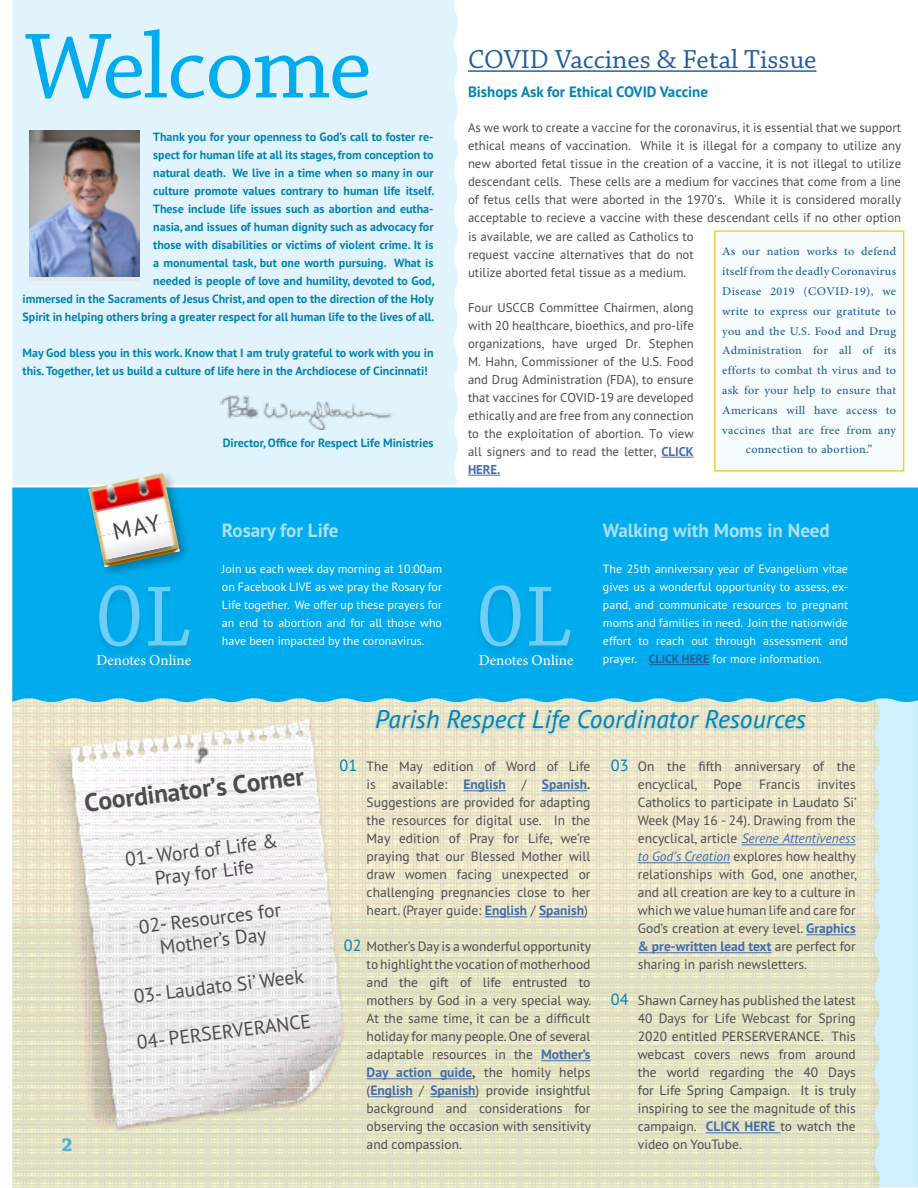
<style>
.page{position:relative;width:918px;height:1188px;background:#fff}
.page>*{position:absolute;margin:0;border:0;box-sizing:border-box;transform-origin:0 0}
.t1{font:97.5px "Chaparral Pro";letter-spacing:-.025em;color:#00aced}
.t2{font:93.15px "Chaparral Pro";color:#6ecef5}
.t3{font:27.45px "Chaparral Pro";color:#215e9e}
.t4{font:italic 25.5px "PT Sans";color:#0083b4}
.t5{font:700 25.5px "PT Sans";color:#4d4d4f}
.t6{font:700 19.8px "Chaparral Pro";color:#46b3da}
.t7{font:19.5px/22.5px "PT Sans";color:#4d4d4f;text-align:center}
.t8{font:700 19.05px "PT Sans";color:#abe0f9}
.t9{font:16.5px/19.8px "Adobe Arabic";letter-spacing:.02em;color:#215e9e;text-align:center}
.t10{font:700 15px "PT Sans";color:#0083b4}
.t11{font:15px "Minion Pro";color:#fff}
.t12{font:13.5px/18px "PT Sans";color:#4d4d4f;text-align:justify}
.t13{font:12.75px/18px "PT Sans";color:#4d4d4f;text-align:justify}
.t14{font:700 12px/18px "PT Sans";color:#0083b4;text-align:right}
.t15{font:12px/18px "PT Sans";color:#fff;text-align:justify}
.s1{font-size:90px}
.s2{font-weight:700;color:#456da9}
.s3{font-weight:700;color:#215e9e}
.s4{font-size:16.2px;color:#0083b4}
.s5{font-weight:700}
.s6{font-style:italic;color:#456da9}
</style>
<div class="page">
<div style="left:872px;top:691px;width:46px;height:497px;background:#46b3da;opacity:.4"></div>
<div style="left:874px;top:691px;width:43px;height:496px;background:#d1f0fc"></div>
<img style="left:12px;top:702px;width:868px;height:486px">
<hr style="left:742px;top:844px;width:114px;height:1px;background:#456da9">
<hr style="left:638px;top:862px;width:92px;height:1px;background:#456da9">
<hr style="left:806px;top:934px;width:50px;height:1px;background:#456da9">
<hr style="left:638px;top:952px;width:133px;height:1px;background:#456da9">
<hr style="left:706px;top:1132px;width:75px;height:1px;background:#456da9">
<div style="left:373px;top:711px;width:435px;height:27px;background:#46b3da;opacity:.4"></div>
<div style="left:12px;top:0;width:446px;height:485px;background:#e1f4fd"></div>
<div style="left:12px;top:488px;width:906px;height:214px;background:#00aced"></div>
<div style="left:29px;top:130px;width:110px;height:151px;background:#e6e7e8"></div>
<img style="left:29px;top:130px;width:110px;height:147px">
<div style="left:714px;top:230px;width:190px;height:242px;background:#f7fcfe;border:2px solid #eed138"></div>
<hr style="left:468px;top:70px;width:348px;height:2px;background:#215e9e">
<hr style="left:463px;top:790px;width:43px;height:1px;background:#456da9">
<hr style="left:542px;top:790px;width:45px;height:1px;background:#456da9">
<hr style="left:485px;top:916px;width:42px;height:1px;background:#456da9">
<hr style="left:539px;top:916px;width:45px;height:1px;background:#456da9">
<hr style="left:541px;top:1060px;width:49px;height:1px;background:#456da9">
<hr style="left:367px;top:1078px;width:105px;height:1px;background:#456da9">
<hr style="left:370px;top:1096px;width:43px;height:1px;background:#456da9">
<hr style="left:430px;top:1096px;width:46px;height:1px;background:#456da9">
<hr style="left:649px;top:664px;width:60px;height:1px;background:#215e9e">
<hr style="left:661px;top:457px;width:33px;height:1px;background:#456da9">
<hr style="left:468px;top:475px;width:32px;height:1px;background:#456da9">
<div style="left:85px;top:470px;width:106px;height:108px;background:#000;opacity:.3"></div>
<img style="left:88px;top:473px;width:80px;height:40px">
<img style="left:93px;top:497px;width:80px;height:40px">
<img style="left:98px;top:521px;width:80px;height:40px">
<img style="left:103px;top:545px;width:77px;height:22px">
<div style="left:97px;top:589px;width:96px;height:68px;background:#0083b4;opacity:.3"></div>
<div style="left:478px;top:589px;width:96px;height:68px;background:#0083b4;opacity:.3"></div>
<div style="left:95px;top:656px;width:97px;height:13px;background:#08acea"></div>
<div style="left:477px;top:656px;width:98px;height:13px;background:#07acea"></div>
<img style="left:210px;top:387px;width:191px;height:42px">
<svg style="left:113px;top:514px;width:48px;height:26px"></svg>
<h1 class="t1" style="left:25px;top:13px;width:349px">Welcome</h1>
<p class="t14" style="left:23px;top:128px;width:413px">Thank you for your openness to God’s call to foster re-<br>spect for human life at all its stages, from conception to<br>natural death. We live in a time when so many in our<br>culture promote values contrary to human life itself.<br>These include life issues such as abortion and eutha-<br>nasia, and issues of human dignity such as advocacy for<br>those with disabilities or victims of violent crime. It is<br>a monumental task, but one worth pursuing. What is<br>needed is people of love and humility, devoted to God,<br>immersed in the Sacraments of Jesus Christ, and open to the direction of the Holy Spirit in helping others bring a greater respect for all human life to the lives of all.</p>
<p class="t14" style="left:23px;top:344px;width:413px;text-align:left">May God bless you in this work. Know that I am truly grateful to work with you in this. Together, let us build a culture of life here in the Archdiocese of Cincinnati!</p>
<h2 class="t2" style="left:95px;top:564px;width:97px">0<span class="s1">L</span></h2>
<p class="t11" style="left:96px;top:650px;width:96px">Denotes Online</p>
<p class="t14" style="left:223px;top:434px;width:212px">Director, Office for Respect Life Ministries</p>
<h3 class="t8" style="left:222px;top:518px;width:118px">Rosary for Life</h3>
<p class="t15" style="left:222px;top:560px;width:222px">Join us each week day morning at 10:00am on Facebook LIVE as we pray the Rosary for Life together. We offer up these prayers for an end to abortion and for all those who have been impacted by the coronavirus.</p>
<h3 class="t3" style="left:468px;top:44px;width:350px">COVID Vaccines &amp; Fetal Tissue</h3>
<p class="t10" style="left:468px;top:82px;width:241px">Bishops Ask for Ethical COVID Vaccine</p>
<p class="t13" style="left:468px;top:118px;width:435px">As we work to create a vaccine for the coronavirus, it is essential that we support ethical means of vaccination. While it is illegal for a company to utilize any new aborted fetal tissue in the creation of a vaccine, it is not illegal to utilize descendant cells. These cells are a medium for vaccines that come from a line of fetus cells that were aborted in the 1970’s. While it is considered morally acceptable to recieve a vaccine with these descendant cells if no other option</p>
<p class="t13" style="left:468px;top:227px;width:227px">is available, we are called as Catholics to request vaccine alternatives that do not utilize aborted fetal tissue as a medium.</p>
<p class="t13" style="left:468px;top:298px;width:227px">Four USCCB Committee Chairmen, along with 20 healthcare, bioethics, and pro-life organizations, have urged Dr. Stephen M. Hahn, Commissioner of the U.S. Food and Drug Administration (FDA), to ensure that vaccines for COVID-19 are developed ethically and are free from any connection to the exploitation of abortion. To view all signers and to read the letter, <span class="s2">CLICK HERE.</span></p>
<p class="t9" style="left:722px;top:240px;width:175px">As our nation works to defend itself from the deadly Coronavirus<br>Disease 2019 (COVID-19), we write to express our gratitute to you and the U.S. Food and Drug<br>Administration for all of its efforts to combat th virus and to ask for your help to ensure that<br>Americans will have access to vaccines that are free from any connection to abortion.”</p>
<h2 class="t2" style="left:476px;top:564px;width:97px">0<span class="s1">L</span></h2>
<p class="t11" style="left:479px;top:650px;width:96px">Denotes Online</p>
<h3 class="t8" style="left:603px;top:518px;width:228px">Walking with Moms in Need</h3>
<p class="t15" style="left:603px;top:560px;width:247px">The 25th anniversary year of Evangelium vitae gives us a wonderful opportunity to assess, ex&shy;pand, and communicate resources to pregnant moms and families in need. Join the nationwide effort to reach out through assessment and prayer. <span class="s3">CLICK HERE</span> for more information.</p>
<h3 class="t5" style="left:82px;top:786px;width:223px;rotate:-7deg">Coordinator’s Corner</h3>
<h3 class="t7" style="left:124px;top:848px;width:155px;rotate:-7deg">01- Word of Life &amp;<br>Pray for Life</h3>
<h3 class="t7" style="left:138px;top:915px;width:145px;rotate:-7deg">02- Resources for<br>Mother’s Day</h3>
<h3 class="t7" style="left:132px;top:985px;width:172px;rotate:-7deg">03- Laudato Si’ Week</h3>
<h3 class="t7" style="left:136px;top:1031px;width:177px;rotate:-7deg">04- PERSERVERANCE</h3>
<h3 class="t6" style="left:61px;top:1133px;width:13px">2</h3>
<h3 class="t4" style="left:375px;top:703px;width:432px">Parish Respect Life Coordinator Resources</h3>
<p class="t12" style="left:367px;top:757px;width:225px;text-indent:-27px"><span class="s4">01</span> The May edition of Word of Life is available: <span class="s2">English</span> / <span class="s2">Spanish</span><span class="s5">.<br></span>Suggestions are provided for adapting the resources for digital use. In the May edition of Pray for Life, we’re praying that our Blessed Mother will draw women facing unexpected or challenging pregnancies close to her heart. (Prayer guide: <span class="s2">English</span> / <span class="s2">Spanish</span>)</p>
<p class="t12" style="left:367px;top:937px;width:226px;text-indent:-23px"><span class="s4">02</span> Mother’s Day is a wonderful opportunity to highlight the vocation of motherhood and the gift of life entrusted to mothers by God in a very special way.<br>At the same time, it can be a difficult holiday for many people. One of several adaptable resources in the <span class="s2">Mother’s Day action guide</span><span class="s5">,</span> the homily helps (<span class="s2">English</span> / <span class="s2">Spanish</span>) provide insightful background and considerations for observing the occasion with sensitivity and compassion.</p>
<p class="t12" style="left:638px;top:757px;width:219px;text-indent:-27px"><span class="s4">03</span> On the fifth anniversary of the encyclical, Pope</p>
<p class="t12" style="left:638px;top:775px;width:220px;text-indent:180px">invites Catholics to participate in Laudato Si’ Week (May 16 - 24). Drawing from the encyclical, article <span class="s6">Serene Attentiveness to God’s Creation</span> explores how healthy relationships with God, one another, and all creation are key to a culture in which we value human life and care for God’s creation at every level. <span class="s2">Graphics &amp; pre-written lead text</span> are perfect for sharing in parish newsletters.</p>
<p class="t12" style="left:638px;top:991px;width:220px;text-indent:-27px"><span class="s4">04</span> Shawn Carney has published the latest 40 Days for Life Webcast for Spring 2020 entitled PERSERVERANCE. This webcast covers news from around the world regarding the 40 Days for Life Spring Campaign. It is truly inspiring to see the magnitude of this campaign. <span class="s2">CLICK HERE</span> to watch the video on YouTube.</p>
<p class="t12" style="left:759px;top:775px;width:43px">Francis</p>
</div>
